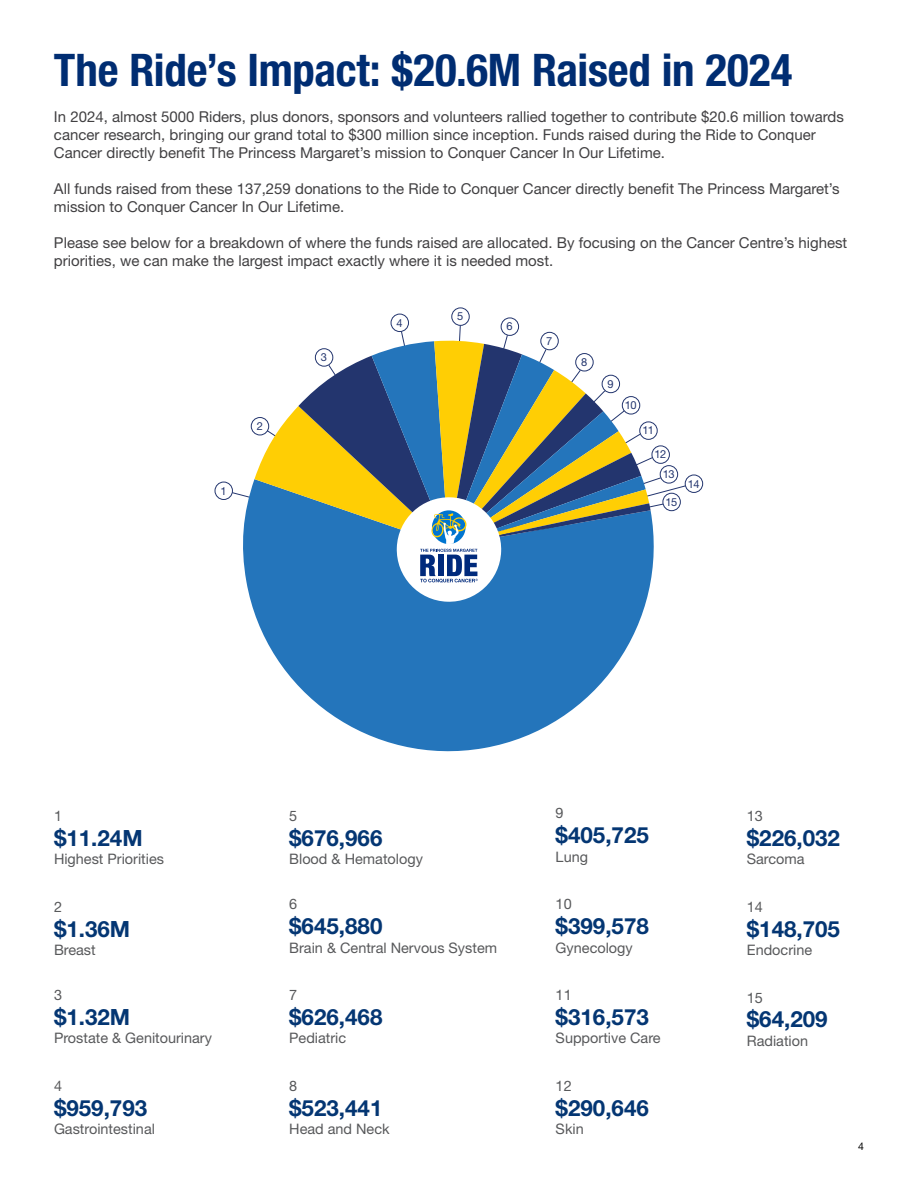
<style>
.page{position:relative;width:918px;height:1188px;background:#fff}
.page>*{position:absolute;margin:0;border:0;box-sizing:border-box;transform-origin:0 0}
.t1{font:700 condensed 45px "Helvetica Neue LT Std";letter-spacing:-.005em;color:#002d72}
.t2{font:700 22.35px "Helvetica Neue LT Std";color:#043673}
.t3{font:15px/18px "Helvetica Neue LT Std";color:#414042}
.t4{font:14.4px "Helvetica Neue LT Std";color:#58595b}
.t5{font:11.1px "Helvetica Neue LT Std";letter-spacing:-.04em;color:#23356e}
.t6{font:10.5px "Helvetica Neue LT Std";color:#000}
</style>
<div class="page">
<div style="left:215px;top:482px;width:18px;height:18px;border:1px solid #23356e;border-radius:50%"></div>
<div style="left:391px;top:314px;width:18px;height:18px;border:1px solid #23356e;border-radius:50%"></div>
<div style="left:451px;top:308px;width:19px;height:18px;border:1px solid #23356e;border-radius:50%"></div>
<div style="left:501px;top:318px;width:18px;height:18px;border:1px solid #23356e;border-radius:50%"></div>
<div style="left:685px;top:475px;width:18px;height:18px;border:1px solid #23356e;border-radius:50%"></div>
<svg style="left:251px;top:603px;width:395px;height:149px;fill:#2475bb"></svg>
<svg style="left:232px;top:325px;width:454px;height:278px"></svg>
<h1 class="t1" style="left:54px;top:43px;width:740px">The Ride’s Impact: $20.6M Raised in 2024</h1>
<p class="t3" style="left:54px;top:107px;width:791px">In 2024, almost 5000 Riders, plus donors, sponsors and volunteers rallied together to contribute $20.6 million towards cancer research, bringing our grand total to $300 million since inception. Funds raised during the Ride to Conquer<br>Cancer directly benefit The Princess Margaret’s mission to Conquer Cancer In Our Lifetime.</p>
<p class="t3" style="left:54px;top:179px;width:787px">All funds raised from these 137,259 donations to the Ride to Conquer Cancer directly benefit The Princess Margaret’s mission to Conquer Cancer In Our Lifetime.</p>
<p class="t3" style="left:54px;top:233px;width:795px">Please see below for a breakdown of where the funds raised are allocated. By focusing on the Cancer Centre’s highest priorities, we can make the largest impact exactly where it is needed most.</p>
<p class="t5" style="left:220px;top:484px;width:8px">1</p>
<p class="t5" style="left:257px;top:419px;width:8px">2</p>
<p class="t5" style="left:321px;top:350px;width:8px">3</p>
<p class="t5" style="left:396px;top:316px;width:8px">4</p>
<p class="t5" style="left:457px;top:310px;width:8px">5</p>
<p class="t5" style="left:507px;top:320px;width:8px">6</p>
<p class="t5" style="left:546px;top:334px;width:8px">7</p>
<p class="t5" style="left:581px;top:355px;width:8px">8</p>
<p class="t5" style="left:608px;top:377px;width:8px">9</p>
<p class="t5" style="left:625px;top:398px;width:13px">10</p>
<p class="t5" style="left:643px;top:424px;width:13px">11</p>
<p class="t5" style="left:655px;top:448px;width:13px">12</p>
<p class="t5" style="left:663px;top:467px;width:13px">13</p>
<p class="t5" style="left:665px;top:495px;width:13px">15</p>
<p class="t5" style="left:688px;top:477px;width:13px">14</p>
<p class="t4" style="left:54px;top:807px;width:10px">1</p>
<h2 class="t2" style="left:54px;top:824px;width:90px">$11.24M</h2>
<p class="t4" style="left:54px;top:850px;width:112px">Highest Priorities</p>
<p class="t4" style="left:54px;top:898px;width:10px">2</p>
<h2 class="t2" style="left:54px;top:915px;width:78px">$1.36M</h2>
<p class="t4" style="left:54px;top:941px;width:43px">Breast</p>
<p class="t4" style="left:54px;top:986px;width:10px">3</p>
<h2 class="t2" style="left:54px;top:1003px;width:78px">$1.32M</h2>
<p class="t4" style="left:54px;top:1029px;width:160px">Prostate &amp; Genitourinary</p>
<p class="t4" style="left:54px;top:1077px;width:10px">4</p>
<h2 class="t2" style="left:54px;top:1094px;width:95px">$959,793</h2>
<p class="t4" style="left:54px;top:1120px;width:102px">Gastrointestinal</p>
<p class="t4" style="left:289px;top:807px;width:10px">5</p>
<h2 class="t2" style="left:289px;top:824px;width:95px">$676,966</h2>
<p class="t4" style="left:289px;top:850px;width:135px">Blood &amp; Hematology</p>
<p class="t4" style="left:289px;top:895px;width:10px">6</p>
<h2 class="t2" style="left:289px;top:912px;width:95px">$645,880</h2>
<p class="t4" style="left:289px;top:939px;width:209px">Brain &amp; Central Nervous System</p>
<p class="t4" style="left:289px;top:986px;width:10px">7</p>
<h2 class="t2" style="left:289px;top:1003px;width:95px">$626,468</h2>
<p class="t4" style="left:289px;top:1029px;width:59px">Pediatric</p>
<p class="t4" style="left:289px;top:1077px;width:10px">8</p>
<h2 class="t2" style="left:289px;top:1094px;width:95px">$523,441</h2>
<p class="t4" style="left:289px;top:1120px;width:102px">Head and Neck</p>
<p class="t4" style="left:556px;top:804px;width:10px">9</p>
<h2 class="t2" style="left:556px;top:822px;width:95px">$405,725</h2>
<p class="t4" style="left:556px;top:848px;width:34px">Lung</p>
<p class="t4" style="left:556px;top:895px;width:18px">10</p>
<h2 class="t2" style="left:556px;top:912px;width:95px">$399,578</h2>
<p class="t4" style="left:556px;top:939px;width:79px">Gynecology</p>
<p class="t4" style="left:556px;top:986px;width:18px">11</p>
<h2 class="t2" style="left:556px;top:1003px;width:95px">$316,573</h2>
<p class="t4" style="left:556px;top:1029px;width:107px">Supportive Care</p>
<p class="t4" style="left:556px;top:1077px;width:18px">12</p>
<h2 class="t2" style="left:556px;top:1094px;width:95px">$290,646</h2>
<p class="t4" style="left:556px;top:1120px;width:30px">Skin</p>
<p class="t4" style="left:747px;top:807px;width:18px">13</p>
<h2 class="t2" style="left:747px;top:824px;width:95px">$226,032</h2>
<p class="t4" style="left:747px;top:850px;width:59px">Sarcoma</p>
<p class="t4" style="left:747px;top:898px;width:18px">14</p>
<h2 class="t2" style="left:747px;top:915px;width:95px">$148,705</h2>
<p class="t4" style="left:747px;top:941px;width:67px">Endocrine</p>
<p class="t4" style="left:747px;top:989px;width:18px">15</p>
<h2 class="t2" style="left:747px;top:1006px;width:82px">$64,209</h2>
<p class="t4" style="left:747px;top:1032px;width:63px">Radiation</p>
<p class="t6" style="left:858px;top:1140px;width:7px">4</p>
</div>
